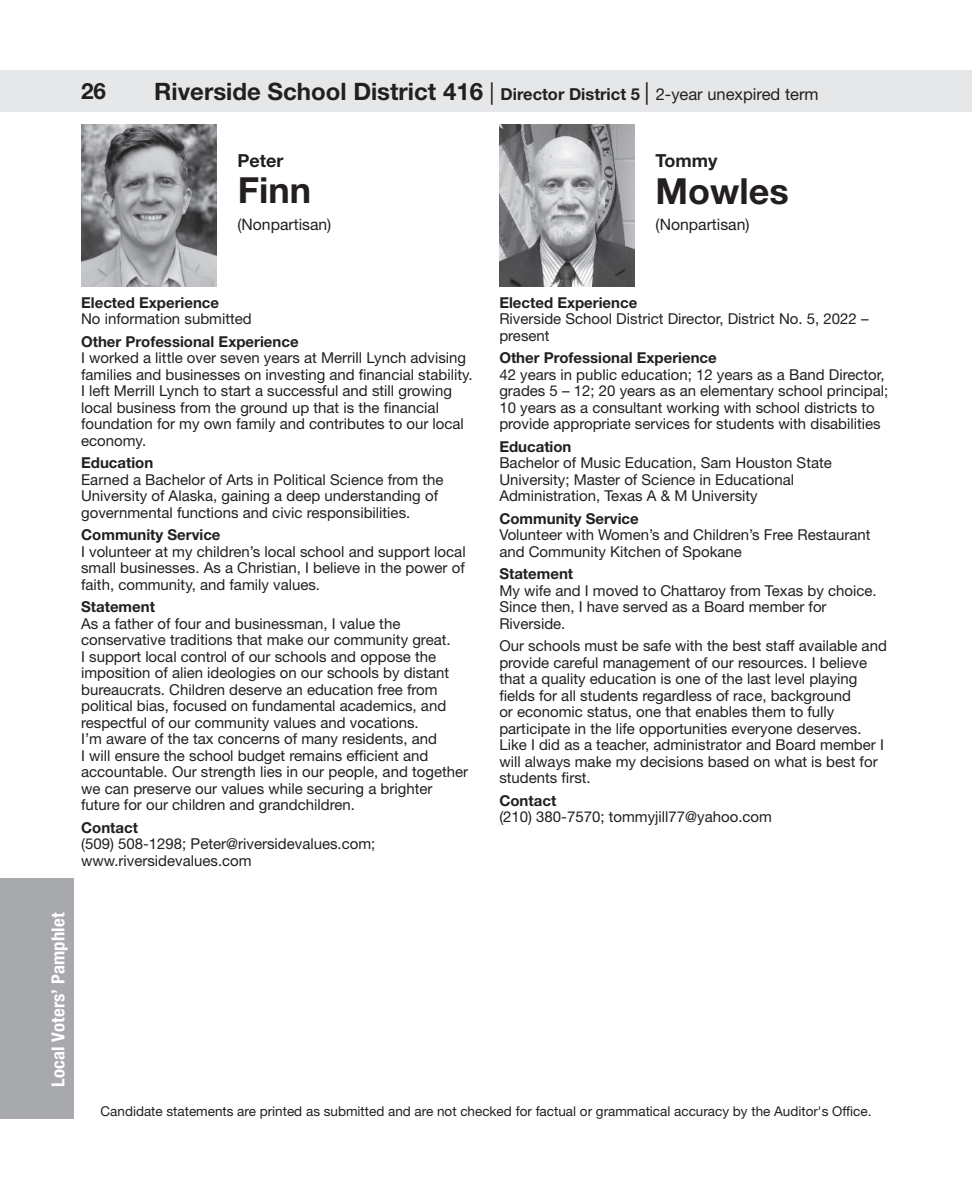
<style>
.page{position:relative;width:972px;height:1188px;background:#fff}
.page>*{position:absolute;margin:0;border:0;box-sizing:border-box;transform-origin:0 0}
.t1{font:700 36px "Helvetica Neue LT Std";color:#231f20}
.t2{font:700 24px "Helvetica Neue LT Std";color:#231f20}
.t3{font:700 22.5px "Helvetica Neue LT Std";color:#231f20}
.t4{font:700 condensed 18px "Helvetica Neue LT Std";letter-spacing:.01em;color:#fff;scale:1.04 1}
.t5{font:700 18px "Helvetica Neue LT Std";color:#231f20}
.t6{font:15.75px "Helvetica Neue LT Std";color:#231f20}
.t7{font:15px/16.5px "Helvetica Neue LT Std";color:#231f20}
.t8{font:700 15px "Helvetica Neue LT Std";color:#231f20}
.t9{font:13.5px "Helvetica Neue LT Std";color:#231f20}
.s1{font-weight:400;font-size:22.5px}
.s2{font-size:16.5px}
.s3{font-weight:400;font-size:16.5px}
</style>
<div class="page">
<div style="left:891px;top:70px;width:81px;height:42px;background:#e6e7e9"></div>
<div style="left:0;top:70px;width:945px;height:42px;background:#e6e7e9"></div>
<div style="left:0;top:878px;width:73px;height:241px;background:#a8a9ad"></div>
<img style="left:81px;top:124px;width:135px;height:162px">
<img style="left:500px;top:124px;width:135px;height:162px">
<h3 class="t3" style="left:81px;top:77px;width:27px">26</h3>
<h2 class="t2" style="left:154px;top:76px;width:666px">Riverside School District 416 <span class="s1">|</span> <span class="s2">Director District 5</span> <span class="s1">|</span> <span class="s3">2-year unexpired term</span></h2>
<p class="t5" style="left:237px;top:150px;width:48px">Peter</p>
<h1 class="t1" style="left:238px;top:168px;width:75px">Finn</h1>
<p class="t6" style="left:237px;top:215px;width:95px">(Nonpartisan)</p>
<p class="t5" style="left:656px;top:150px;width:63px">Tommy</p>
<h1 class="t1" style="left:656px;top:169px;width:135px">Mowles</h1>
<p class="t6" style="left:656px;top:215px;width:95px">(Nonpartisan)</p>
<p class="t8" style="left:81px;top:293px;width:140px">Elected Experience</p>
<p class="t7" style="left:81px;top:311px;width:172px">No information submitted</p>
<p class="t8" style="left:81px;top:332px;width:219px">Other Professional Experience</p>
<p class="t7" style="left:81px;top:350px;width:393px">I worked a little over seven years at Merrill Lynch advising families and businesses on investing and financial stability.<br>I left Merrill Lynch to start a successful and still growing local business from the ground up that is the financial foundation for my own family and contributes to our local economy.</p>
<p class="t8" style="left:81px;top:454px;width:74px">Education</p>
<p class="t7" style="left:81px;top:471px;width:364px">Earned a Bachelor of Arts in Political Science from the<br>University of Alaska, gaining a deep understanding of governmental functions and civic responsibilities.</p>
<p class="t8" style="left:81px;top:526px;width:141px">Community Service</p>
<p class="t7" style="left:81px;top:543px;width:386px;text-align:justify">I volunteer at my children’s local school and support local small businesses. As a Christian, I believe in the power of faith, community, and family values.</p>
<p class="t8" style="left:81px;top:598px;width:75px">Statement</p>
<p class="t7" style="left:81px;top:615px;width:389px">As a father of four and businessman, I value the conservative traditions that make our community great.<br>I support local control of our schools and oppose the imposition of alien ideologies on our schools by distant bureaucrats. Children deserve an education free from political bias, focused on fundamental academics, and respectful of our community values and vocations.<br>I’m aware of the tax concerns of many residents, and<br>I will ensure the school budget remains efficient and accountable. Our strength lies in our people, and together we can preserve our values while securing a brighter future for our children and grandchildren.</p>
<p class="t8" style="left:81px;top:818px;width:58px">Contact</p>
<p class="t7" style="left:81px;top:836px;width:296px">(509) 508-1298; Peter@riversidevalues.com; www.riversidevalues.com</p>
<p class="t8" style="left:499px;top:293px;width:140px">Elected Experience</p>
<p class="t7" style="left:499px;top:311px;width:371px">Riverside School District Director, District No. 5, 2022 – present</p>
<p class="t8" style="left:499px;top:349px;width:219px">Other Professional Experience</p>
<p class="t7" style="left:499px;top:366px;width:390px">42 years in public education; 12 years as a Band Director, grades 5 – 12; 20 years as an elementary school principal; 10 years as a consultant working with school districts to provide appropriate services for students with disabilities</p>
<p class="t8" style="left:499px;top:437px;width:74px">Education</p>
<p class="t7" style="left:499px;top:455px;width:334px">Bachelor of Music Education, Sam Houston State<br>University; Master of Science in Educational<br>Administration, Texas A &amp; M University</p>
<p class="t8" style="left:499px;top:509px;width:141px">Community Service</p>
<p class="t7" style="left:499px;top:527px;width:373px">Volunteer with Women’s and Children’s Free Restaurant and Community Kitchen of Spokane</p>
<p class="t8" style="left:499px;top:565px;width:75px">Statement</p>
<p class="t7" style="left:499px;top:582px;width:379px">My wife and I moved to Chattaroy from Texas by choice.<br>Since then, I have served as a Board member for<br>Riverside.</p>
<p class="t7" style="left:499px;top:638px;width:389px">Our schools must be safe with the best staff available and provide careful management of our resources. I believe that a quality education is one of the last level playing fields for all students regardless of race, background<br>or economic status, one that enables them to fully participate in the life opportunities everyone deserves.<br>Like I did as a teacher, administrator and Board member I will always make my decisions based on what is best for students first.</p>
<p class="t8" style="left:499px;top:791px;width:58px">Contact</p>
<p class="t7" style="left:499px;top:809px;width:274px">(210) 380-7570; tommyjill77@yahoo.com</p>
<p class="t4" style="left:47px;top:1087px;width:169px;rotate:-90deg">Local Voters’ Pamphlet</p>
<p class="t9" style="left:101px;top:1103px;width:772px">Candidate statements are printed as submitted and are not checked for factual or grammatical accuracy by the Auditor's Office.</p>
</div>
